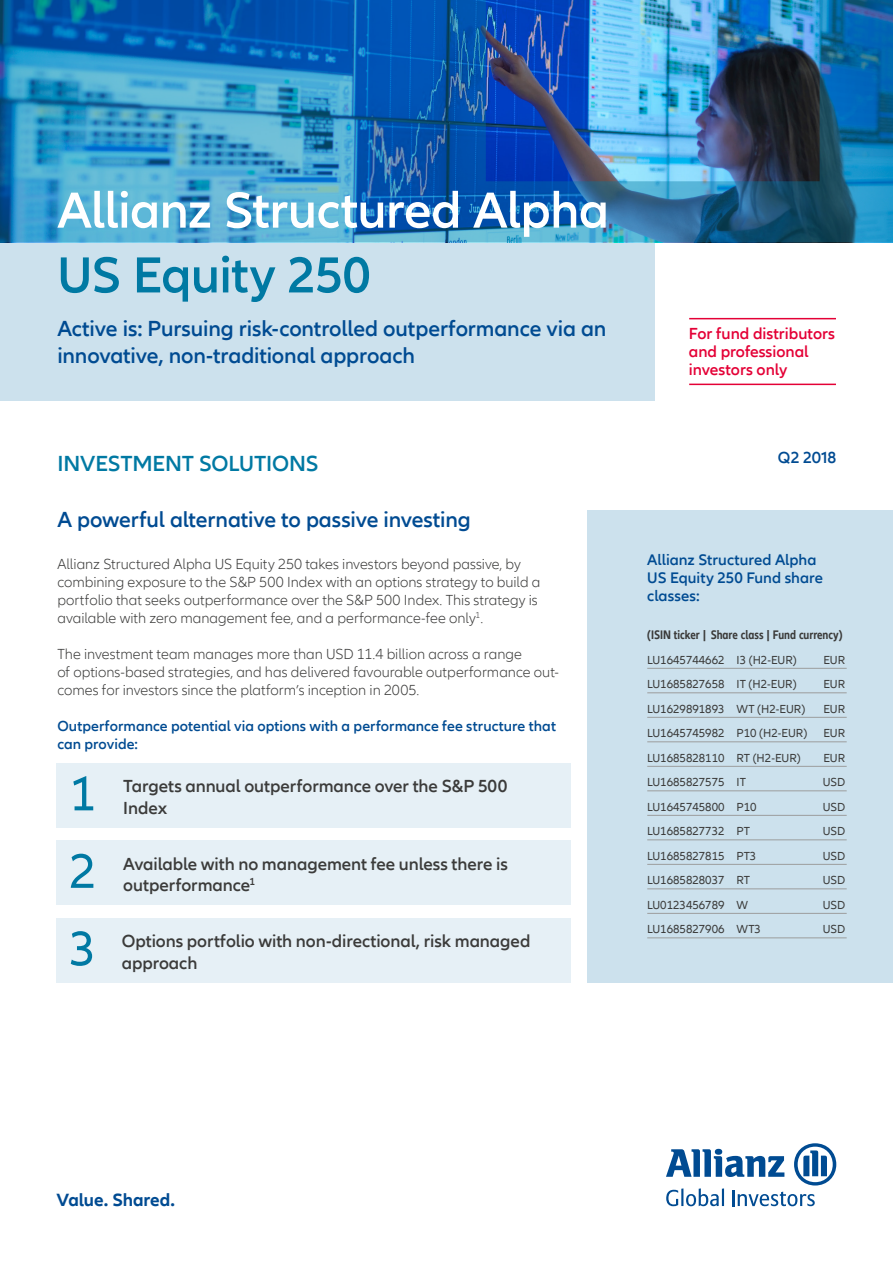
<style>
.page{position:relative;width:893px;height:1263px;background:#fff}
.page>*{position:absolute;margin:0;border:0;box-sizing:border-box;transform-origin:0 0}
.t1{font:600 52.5px "Allianz Neo";letter-spacing:-.01em;color:#fff}
.t2{font:600 52.5px "Allianz Neo";letter-spacing:-.015em;color:#0079a3}
.t3{font:50.4px "Allianz Neo";color:#0079a3}
.t4{font:600 22.5px/27px "Allianz Neo";letter-spacing:-.005em;color:#004b92}
.t5{font:600 22.5px "Allianz Neo";letter-spacing:-.005em;color:#0079a3}
.t6{font:700 18.3px "Allianz Neo";letter-spacing:-.005em;color:#004b92}
.t7{font:600 18px/21.6px "Allianz Neo";letter-spacing:-.005em;color:#3b3b3a}
.t8{font:600 16.5px/18px "Allianz Neo";color:#e40036}
.t9{font:600 16.5px "Allianz Neo";color:#004b92}
.t10{font:600 15.75px/18px "Allianz Neo";color:#004b92}
.t11{font:300 15px/18px "Allianz Neo";color:#3b3b3a}
.t12{font:600 15px/18px "Allianz Neo";letter-spacing:.005em;color:#004b92}
.t13{font:700 condensed 12.75px "Allianz Neo";color:#3b3b3a}
.t14{font:12px "Allianz Neo";color:#3b3b3a}
</style>
<div class="page">
<div style="left:0;top:114px;width:654px;height:287px;background:#cce1ed"></div>
<div style="left:588px;top:510px;width:305px;height:472px;background:#cce1ed"></div>
<hr style="left:689px;top:318px;width:147px;height:1px;background:#e40036">
<hr style="left:689px;top:384px;width:147px;height:1px;background:#e40036">
<img style="left:0;top:0;width:893px;height:242px">
<hr style="left:647px;top:668px;width:200px;height:1px;background:#9c9d9d">
<hr style="left:647px;top:692px;width:200px;height:1px;background:#9c9d9d">
<hr style="left:647px;top:717px;width:200px;height:1px;background:#9c9d9d">
<hr style="left:647px;top:741px;width:200px;height:1px;background:#9c9d9d">
<hr style="left:647px;top:766px;width:200px;height:1px;background:#9c9d9d">
<hr style="left:647px;top:790px;width:200px;height:1px;background:#9c9d9d">
<hr style="left:647px;top:815px;width:200px;height:1px;background:#9c9d9d">
<hr style="left:647px;top:839px;width:200px;height:1px;background:#9c9d9d">
<hr style="left:647px;top:864px;width:200px;height:1px;background:#9c9d9d">
<hr style="left:647px;top:888px;width:200px;height:1px;background:#9c9d9d">
<hr style="left:647px;top:913px;width:200px;height:1px;background:#9c9d9d">
<hr style="left:647px;top:938px;width:200px;height:1px;background:#9c9d9d">
<div style="left:57px;top:763px;width:514px;height:64px;background:#e6f0f6"></div>
<div style="left:57px;top:841px;width:514px;height:64px;background:#e6f0f6"></div>
<div style="left:57px;top:918px;width:514px;height:64px;background:#e6f0f6"></div>
<svg style="left:666px;top:1143px;width:170px;height:63px"></svg>
<h1 class="t1" style="left:57px;top:180px;width:553px">Allianz Structured Alpha</h1>
<h1 class="t2" style="left:57px;top:245px;width:315px">US Equity 250</h1>
<h3 class="t4" style="left:57px;top:316px;width:550px">Active is: Pursuing risk-controlled outperformance via an innovative, non-traditional approach</h3>
<h3 class="t5" style="left:57px;top:450px;width:263px">INVESTMENT SOLUTIONS</h3>
<h3 class="t4" style="left:57px;top:507px;width:415px">A powerful alternative to passive investing</h3>
<p class="t11" style="left:57px;top:555px;width:485px">Allianz Structured Alpha US Equity 250 takes investors beyond passive, by combining exposure to the S&amp;P 500 Index with an options strategy to build a portfolio that seeks outperformance over the S&amp;P 500 Index. This strategy is available with zero management fee, and a performance-fee only<sup>1</sup>.</p>
<p class="t11" style="left:57px;top:645px;width:503px">The investment team manages more than USD 11.4 billion across a range<br>of options-based strategies, and has delivered favourable outperformance out&shy;comes for investors since the platform’s inception in 2005.</p>
<p class="t12" style="left:57px;top:717px;width:500px">Outperformance potential via options with a performance fee structure that can provide:</p>
<h2 class="t3" style="left:69px;top:765px;width:29px">1</h2>
<p class="t7" style="left:123px;top:776px;width:385px">Targets annual outperformance over the S&amp;P 500<br>Index</p>
<h2 class="t3" style="left:69px;top:842px;width:29px">2</h2>
<p class="t7" style="left:123px;top:853px;width:386px">Available with no management fee unless there is outperformance<sup>1</sup></p>
<h2 class="t3" style="left:69px;top:920px;width:29px">3</h2>
<p class="t7" style="left:122px;top:931px;width:410px">Options portfolio with non-directional, risk managed approach</p>
<p class="t8" style="left:689px;top:324px;width:148px">For fund distributors and professional investors only</p>
<p class="t9" style="left:778px;top:448px;width:60px">Q2 2018</p>
<p class="t10" style="left:647px;top:551px;width:177px">Allianz Structured Alpha<br>US Equity 250 Fund share classes:</p>
<p class="t13" style="left:647px;top:628px;width:197px">(ISIN ticker | Share class | Fund currency)</p>
<p class="t14" style="left:647px;top:653px;width:151px">LU1645744662 I3 (H2-EUR)</p>
<p class="t14" style="left:823px;top:653px;width:23px">EUR</p>
<p class="t14" style="left:647px;top:677px;width:151px">LU1685827658 IT (H2-EUR)</p>
<p class="t14" style="left:823px;top:677px;width:23px">EUR</p>
<p class="t14" style="left:647px;top:702px;width:160px">LU1629891893 WT (H2-EUR)</p>
<p class="t14" style="left:823px;top:702px;width:23px">EUR</p>
<p class="t14" style="left:647px;top:726px;width:162px">LU1645745982 P10 (H2-EUR)</p>
<p class="t14" style="left:823px;top:726px;width:23px">EUR</p>
<p class="t14" style="left:647px;top:751px;width:155px">LU1685828110 RT (H2-EUR)</p>
<p class="t14" style="left:823px;top:751px;width:23px">EUR</p>
<p class="t14" style="left:647px;top:775px;width:100px">LU1685827575 IT</p>
<p class="t14" style="left:823px;top:775px;width:24px">USD</p>
<p class="t14" style="left:647px;top:800px;width:111px">LU1645745800 P10</p>
<p class="t14" style="left:823px;top:800px;width:24px">USD</p>
<p class="t14" style="left:647px;top:824px;width:104px">LU1685827732 PT</p>
<p class="t14" style="left:823px;top:824px;width:24px">USD</p>
<p class="t14" style="left:647px;top:849px;width:111px">LU1685827815 PT3</p>
<p class="t14" style="left:823px;top:849px;width:24px">USD</p>
<p class="t14" style="left:647px;top:874px;width:104px">LU1685828037 RT</p>
<p class="t14" style="left:823px;top:874px;width:24px">USD</p>
<p class="t14" style="left:647px;top:898px;width:102px">LU0123456789 W</p>
<p class="t14" style="left:823px;top:898px;width:24px">USD</p>
<p class="t14" style="left:647px;top:923px;width:115px">LU1685827906 WT3</p>
<p class="t14" style="left:823px;top:923px;width:24px">USD</p>
<p class="t6" style="left:57px;top:1189px;width:120px">Value. Shared.</p>
</div>
